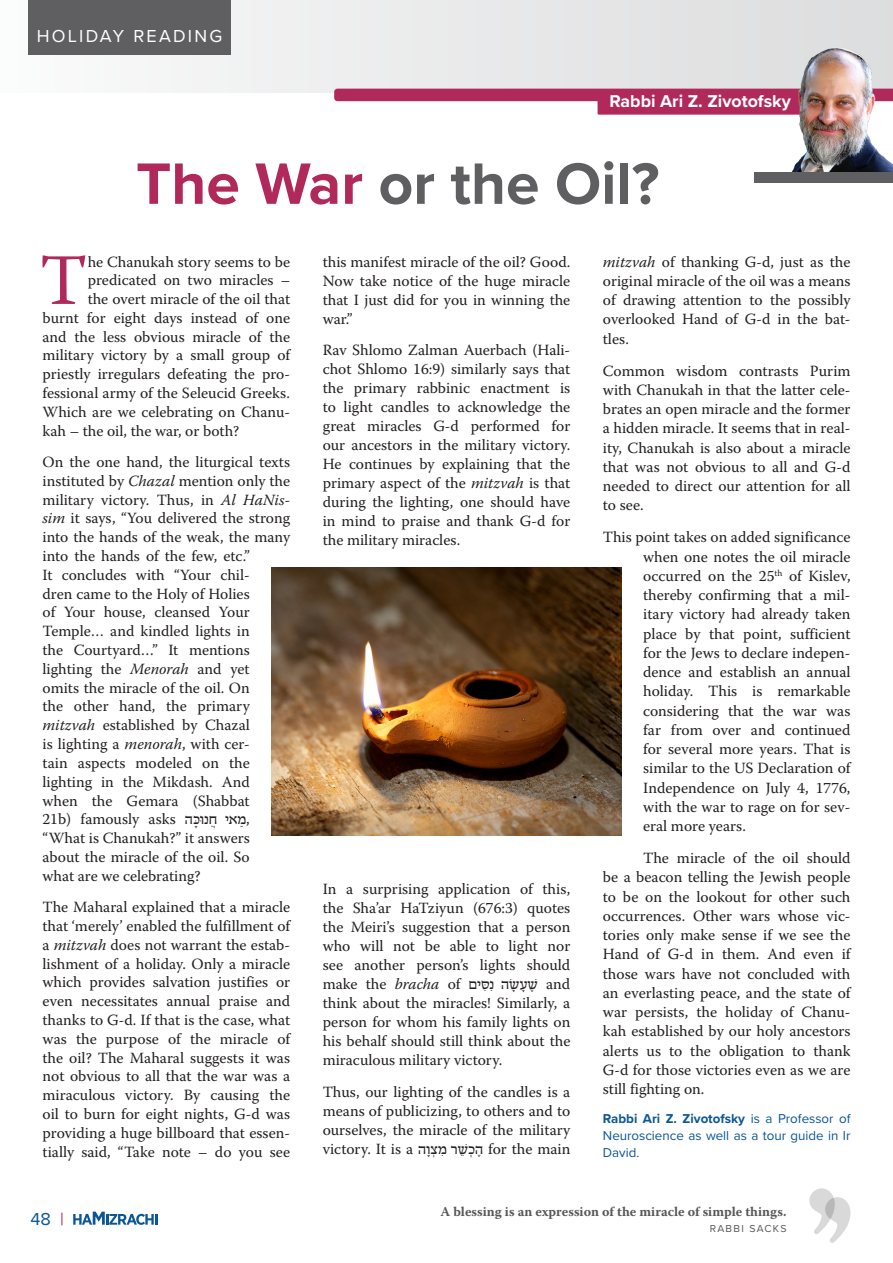
<style>
.page{position:relative;width:893px;height:1263px;background:#fff}
.page>*{position:absolute;margin:0;border:0;box-sizing:border-box;transform-origin:0 0}
.MAIN{font:72.15px "Warnock Pro";color:#b1295b}
.t1{font:700 60.45px "Proxima Nova";color:#5f5f62}
.t2{font:18px "Proxima Nova";letter-spacing:.125em;color:#fff}
.t3{font:18px "Proxima Nova";color:#0b5697}
.MAIN-2{font:700 17.7px "Proxima Nova";color:#fff}
.MAIN-3{font:15.6px/19.2px "Warnock Pro";color:#231f20;text-align:justify}
.MAIN-4{font:15.6px "Fb Hadasa New";color:#231f20}
.MAIN-5{font:italic 15.6px "Warnock Pro";color:#231f20}
.t4{font:700 13.5px "Warnock Pro";color:#57585a}
.MAIN-6{font:13.35px/16.6px "Proxima Nova";color:#0b5697;text-align:justify}
.t5{font:10.5px "Proxima Nova";letter-spacing:.125em;color:#57585a}
.s1{color:#b1295b}
.s2{font-style:italic}
.s3{font-family:"Fb Hadasa New"}
.s4{font-family:"Warnock Pro"}
.s5{font-weight:700}
</style>
<div class="page">
<div style="left:0;top:0;width:893px;height:93px;background:linear-gradient(to right,#f4f4f5,#ddddde)"></div>
<div style="left:334px;top:89px;width:427px;height:12px;background:#b1295b"></div>
<div style="left:28px;top:0;width:203px;height:54px;background:#5f5f62"></div>
<div style="left:598px;top:90px;width:216px;height:25px;background:#b1295b"></div>
<img style="left:761px;top:41px;width:132px;height:132px">
<div style="left:755px;top:173px;width:138px;height:10px;background:#5f5f62"></div>
<svg style="left:809px;top:1188px;width:41px;height:55px"></svg>
<img style="left:271px;top:568px;width:351px;height:268px">
<svg style="left:73px;top:1211px;width:84px;height:14px"></svg>
<p class="t2" style="left:37px;top:22px;width:187px">HOLIDAY READING</p>
<p class="MAIN-2" style="left:610px;top:88px;width:183px">Rabbi Ari Z. Zivotofsky</p>
<p class="t1" style="left:136px;top:139px;width:525px"><span class="s1">The War</span> or the Oil?</p>
<p class="MAIN" style="left:39px;top:237px;width:50px">T</p>
<p class="MAIN-3" style="left:88px;top:252px;width:204px">he Chanukah story seems to be</p>
<p class="MAIN-3" style="left:88px;top:270px;width:204px">predicated on two miracles –</p>
<p class="MAIN-3" style="left:88px;top:289px;width:204px">the overt miracle of the oil that</p>
<p class="MAIN-3" style="left:43px;top:308px;width:249px">burnt for eight days instead of one</p>
<p class="MAIN-3" style="left:43px;top:326px;width:249px">and the less obvious miracle of the</p>
<p class="MAIN-3" style="left:43px;top:345px;width:249px">military victory by a small group of</p>
<p class="MAIN-3" style="left:43px;top:364px;width:249px">priestly irregulars defeating the pro-</p>
<p class="MAIN-3" style="left:43px;top:383px;width:249px">fessional army of the Seleucid Greeks.</p>
<p class="MAIN-3" style="left:43px;top:402px;width:249px">Which are we celebrating on Chanu-</p>
<p class="MAIN-3" style="left:43px;top:421px;width:198px">kah – the oil, the war, or both?</p>
<p class="MAIN-3" style="left:43px;top:452px;width:249px;line-height:18.8px;text-align:left">On the one hand, the liturgical texts instituted by <span class="s2">Chazal</span> mention only the military victory. Thus, in <span class="s2">Al HaNis&shy;sim</span> it says, “You delivered the strong into the hands of the weak, the many into the hands of the few, etc.”<br>It concludes with “Your chil-<br>dren came to the Holy of Holies<br>of Your house, cleansed Your<br>Temple… and kindled lights in<br>the Courtyard…” It mentions lighting the <span class="s2">Menorah</span> and yet omits the miracle of the oil. On<br>the other hand, the primary <span class="s2">mitzvah</span> established by Chazal<br>is lighting a <span class="s2">menorah</span>, with cer-<br>tain aspects modeled on the lighting in the Mikdash. And<br>when the Gemara (Shabbat<br>21b) famously asks <span class="s3">כה ּ</span></p>
<p class="MAIN-4" style="left:213px;top:811px;width:38px">ֲ אי ַ <span class="s4">,</span>מ</p>
<p class="MAIN-3" style="left:43px;top:809px;width:209px;line-height:18.8px;text-align:left;text-indent:154px"><span class="s3">חּ נוָ </span>“What is Chanukah?” it answers about the miracle of the oil. So what are we celebrating?</p>
<p class="MAIN-3" style="left:43px;top:897px;width:249px;line-height:18.8px">The Maharal explained that a miracle that ‘merely’ enabled the fulfillment of a <span class="s2">mitzvah</span> does not warrant the estab&shy;lishment of a holiday. Only a miracle which provides salvation justifies or even necessitates annual praise and thanks to G-d. If that is the case, what was the purpose of the miracle of the oil? The Maharal suggests it was not obvious to all that the war was a miraculous victory. By causing the oil to burn for eight nights, G-d was providing a huge billboard that essen&shy;tially said, “Take note – do you see</p>
<p class="t3" style="left:30px;top:1205px;width:35px">48 <span class="s1">|</span></p>
<p class="MAIN-3" style="left:323px;top:252px;width:249px">this manifest miracle of the oil? Good.<br>Now take notice of the huge miracle that I just did for you in winning the war.”</p>
<p class="MAIN-3" style="left:323px;top:340px;width:249px">Rav Shlomo Zalman Auerbach (Hali&shy;chot Shlomo 16:9) similarly says that the primary rabbinic enactment is to light candles to acknowledge the great miracles G-d performed for our ancestors in the military victory.<br>He continues by explaining that the primary aspect of the <span class="s2">mitzvah</span> is that during the lighting, one should have in mind to praise and thank G-d for the military miracles.</p>
<p class="MAIN-3" style="left:323px;top:879px;width:249px;text-align:right">In a surprising application of this, the Sha’ar HaTziyun (676:3) quotes the Meiri’s suggestion that a person who will not be able to light nor see another person’s lights should and</p>
<p class="MAIN-3" style="left:323px;top:974px;width:249px;text-align:left">make<br>think about the miracles! Similarly, a person for whom his family lights on his behalf should still think about the miraculous military victory.</p>
<p class="MAIN-3" style="left:323px;top:1081px;width:249px">Thus, our lighting of the candles is a means of publicizing, to others and to ourselves, the miracle of the military victory. It is a <span class="s3">וה ָצְ מ רִ ֵׁכ</span></p>
<p class="MAIN-3" style="left:366px;top:974px;width:22px">the</p>
<p class="MAIN-3" style="left:448px;top:974px;width:14px">of</p>
<p class="MAIN-5" style="left:395px;top:974px;width:46px">bracha</p>
<p class="MAIN-4" style="left:469px;top:976px;width:71px">ִ הנּ ס ִים ש ׁ ֶָעָשׂ</p>
<p class="MAIN-3" style="left:458px;top:1138px;width:114px"><span class="s3">ש ְ הֶ</span> for the main</p>
<p class="MAIN-3" style="left:603px;top:252px;width:249px"><span class="s2">mitzvah</span> of thanking G-d, just as the original miracle of the oil was a means of drawing attention to the possibly overlooked Hand of G-d in the bat&shy;tles.</p>
<p class="MAIN-3" style="left:603px;top:360px;width:249px">Common wisdom contrasts Purim with Chanukah in that the latter cele&shy;brates an open miracle and the former a hidden miracle. It seems that in real&shy;ity, Chanukah is also about a miracle that was not obvious to all and G-d needed to direct our attention for all to see.</p>
<p class="MAIN-3" style="left:643px;top:527px;width:209px;text-indent:-40px">This point takes on added significance when one notes the oil miracle occurred on the 25<sup>th</sup> of Kislev, thereby confirming that a mil&shy;itary victory had already taken place by that point, sufficient for the Jews to declare indepen&shy;dence and establish an annual holiday. This is remarkable considering that the war was far from over and continued for several more years. That is similar to the US Declaration of Independence on July 4, 1776, with the war to rage on for sev&shy;eral more years.</p>
<p class="MAIN-3" style="left:603px;top:848px;width:249px;text-indent:40px">The miracle of the oil should be a beacon telling the Jewish people to be on the lookout for other such occurrences. Other wars whose vic&shy;tories only make sense if we see the Hand of G-d in them. And even if those wars have not concluded with an everlasting peace, and the state of war persists, the holiday of Chanu&shy;kah established by our holy ancestors alerts us to the obligation to thank G-d for those victories even as we are still fighting on.</p>
<p class="MAIN-6" style="left:603px;top:1110px;width:249px"><span class="s5">Rabbi Ari Z. Zivotofsky</span> is a Professor of Neuroscience as well as a tour guide in Ir David.</p>
<p class="t4" style="left:440px;top:1203px;width:348px">A blessing is an expression of the miracle of simple things.</p>
<p class="t5" style="left:710px;top:1221px;width:78px">RABBI SACKS</p>
</div>
